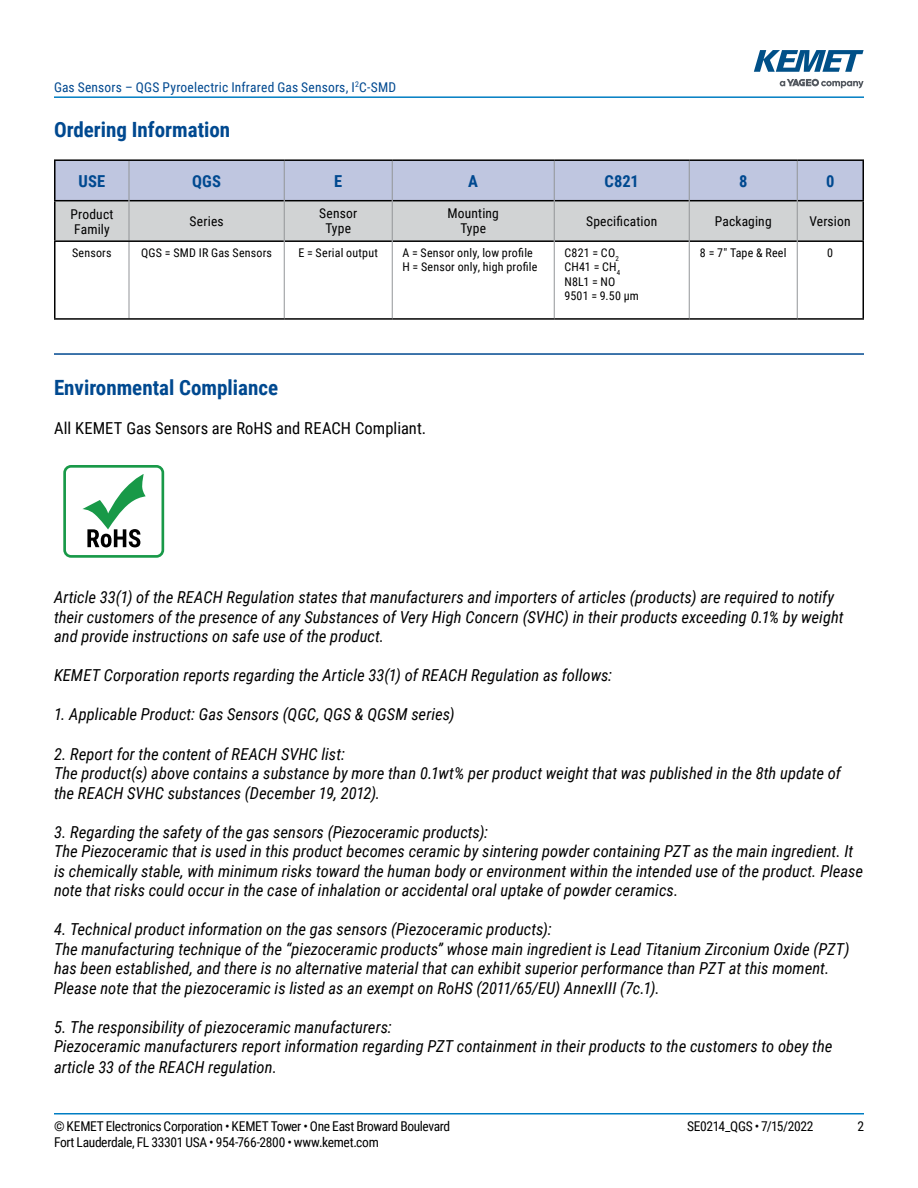
<style>
.page{position:relative;width:918px;height:1188px;background:#fff}
.page>*{position:absolute;margin:0;border:0;box-sizing:border-box;transform-origin:0 0}
.t1{font:700 21px "Roboto Condensed";color:#004990}
.t2{font:italic 16.5px/19.5px "Roboto Condensed";color:#000}
.t3{font:16.5px "Roboto Condensed";letter-spacing:.005em;color:#000}
.t4{font:700 16.5px "Roboto Condensed";letter-spacing:.005em;color:#004990}
.t5{font:13.5px "Roboto Condensed";letter-spacing:-.02em;color:#000}
.t6{font:13.5px "Roboto Condensed";letter-spacing:.015em;color:#004990}
.t7{font:13.5px/15px "Roboto Condensed";letter-spacing:.015em;color:#000;text-align:center}
.t8{font:13.5px/15px "Roboto Condensed";letter-spacing:.01em;color:#000}
.t9{font:12px/14.4px "Roboto Condensed";letter-spacing:.02em;color:#000}
</style>
<div class="page">
<hr style="left:54px;top:1113px;width:810px;height:2px;background:#007dc3">
<hr style="left:54px;top:96px;width:810px;height:2px;background:#007dc3">
<svg style="left:780px;top:79px;width:84px;height:9px"></svg>
<svg style="left:754px;top:50px;width:110px;height:22px"></svg>
<hr style="left:54px;top:353px;width:810px;height:2px;background:#004990">
<svg style="left:56px;top:161px;width:806px;height:157px"></svg>
<hr style="left:54px;top:200px;width:75px;height:1px;background:#000">
<hr style="left:129px;top:200px;width:155px;height:1px;background:#000">
<hr style="left:285px;top:200px;width:107px;height:1px;background:#000">
<hr style="left:393px;top:200px;width:161px;height:1px;background:#000">
<hr style="left:555px;top:200px;width:134px;height:1px;background:#000">
<hr style="left:690px;top:200px;width:107px;height:1px;background:#000">
<hr style="left:798px;top:200px;width:66px;height:1px;background:#000">
<hr style="left:54px;top:159px;width:75px;height:2px;background:#000">
<hr style="left:54px;top:161px;width:2px;height:39px;background:#000">
<hr style="left:129px;top:159px;width:155px;height:2px;background:#000">
<hr style="left:284px;top:159px;width:108px;height:2px;background:#000">
<hr style="left:392px;top:159px;width:162px;height:2px;background:#000">
<hr style="left:554px;top:159px;width:135px;height:2px;background:#000">
<hr style="left:689px;top:159px;width:108px;height:2px;background:#000">
<hr style="left:797px;top:159px;width:67px;height:2px;background:#000">
<hr style="left:862px;top:161px;width:2px;height:39px;background:#000">
<hr style="left:54px;top:201px;width:2px;height:39px;background:#000">
<hr style="left:862px;top:201px;width:2px;height:39px;background:#000">
<hr style="left:129px;top:161px;width:1px;height:40px;background:#939598">
<hr style="left:129px;top:201px;width:1px;height:39px;background:#939598">
<hr style="left:129px;top:242px;width:1px;height:76px;background:#939598">
<hr style="left:54px;top:240px;width:75px;height:2px;background:#000">
<hr style="left:54px;top:242px;width:2px;height:76px;background:#000">
<hr style="left:129px;top:240px;width:155px;height:2px;background:#000">
<hr style="left:54px;top:318px;width:75px;height:2px;background:#000">
<hr style="left:129px;top:318px;width:155px;height:2px;background:#000">
<hr style="left:285px;top:240px;width:107px;height:2px;background:#000">
<hr style="left:393px;top:240px;width:161px;height:2px;background:#000">
<hr style="left:555px;top:240px;width:134px;height:2px;background:#000">
<hr style="left:690px;top:240px;width:107px;height:2px;background:#000">
<hr style="left:798px;top:240px;width:66px;height:2px;background:#000">
<hr style="left:862px;top:242px;width:2px;height:76px;background:#000">
<hr style="left:284px;top:318px;width:108px;height:2px;background:#000">
<hr style="left:392px;top:318px;width:162px;height:2px;background:#000">
<hr style="left:554px;top:318px;width:135px;height:2px;background:#000">
<hr style="left:689px;top:318px;width:108px;height:2px;background:#000">
<hr style="left:797px;top:318px;width:67px;height:2px;background:#000">
<hr style="left:284px;top:161px;width:1px;height:40px;background:#939598">
<hr style="left:392px;top:161px;width:1px;height:40px;background:#939598">
<hr style="left:554px;top:161px;width:1px;height:40px;background:#939598">
<hr style="left:689px;top:161px;width:1px;height:40px;background:#939598">
<hr style="left:797px;top:161px;width:1px;height:40px;background:#939598">
<hr style="left:284px;top:201px;width:1px;height:40px;background:#939598">
<hr style="left:392px;top:201px;width:1px;height:40px;background:#939598">
<hr style="left:554px;top:201px;width:1px;height:40px;background:#939598">
<hr style="left:689px;top:201px;width:1px;height:40px;background:#939598">
<hr style="left:797px;top:201px;width:1px;height:40px;background:#939598">
<hr style="left:284px;top:241px;width:1px;height:77px;background:#939598">
<hr style="left:392px;top:241px;width:1px;height:77px;background:#939598">
<hr style="left:554px;top:241px;width:1px;height:77px;background:#939598">
<hr style="left:689px;top:241px;width:1px;height:77px;background:#939598">
<hr style="left:797px;top:241px;width:1px;height:77px;background:#939598">
<div style="left:63px;top:465px;width:101px;height:93px;border:3px solid #189948;border-radius:6px"></div>
<svg style="left:82px;top:474px;width:64px;height:73px"></svg>
<p class="t6" style="left:54px;top:78px;width:344px">Gas Sensors – QGS Pyroelectric Infrared Gas Sensors, I<sup>2</sup>C-SMD</p>
<p class="t1" style="left:54px;top:115px;width:178px">Ordering Information</p>
<p class="t4" style="left:79px;top:169px;width:28px">USE</p>
<p class="t4" style="left:192px;top:169px;width:30px">QGS</p>
<p class="t4" style="left:334px;top:169px;width:10px">E</p>
<p class="t4" style="left:468px;top:169px;width:11px">A</p>
<p class="t4" style="left:605px;top:169px;width:36px">C821</p>
<p class="t4" style="left:739px;top:169px;width:10px">8</p>
<p class="t4" style="left:826px;top:169px;width:10px">0</p>
<p class="t8" style="left:71px;top:206px;width:45px">Product<br>Family</p>
<p class="t5" style="left:190px;top:212px;width:35px">Series</p>
<p class="t7" style="left:319px;top:206px;width:39px">Sensor<br>Type</p>
<p class="t7" style="left:448px;top:206px;width:53px">Mounting<br>Type</p>
<p class="t7" style="left:586px;top:213px;width:73px">Specification</p>
<p class="t8" style="left:715px;top:213px;width:58px">Packaging</p>
<p class="t8" style="left:809px;top:213px;width:43px">Version</p>
<p class="t9" style="left:72px;top:245px;width:41px">Sensors</p>
<p class="t9" style="left:141px;top:245px;width:132px">QGS = SMD IR Gas Sensors</p>
<p class="t9" style="left:298px;top:245px;width:81px">E = Serial output</p>
<p class="t9" style="left:402px;top:245px;width:137px">A = Sensor only, low profile<br>H = Sensor only, high profile</p>
<p class="t9" style="left:564px;top:245px;width:76px">C821 = CO<sub>2<br></sub>CH41 = CH<sub>4<br></sub>N8L1 = NO<br>9501 = 9.50 µm</p>
<p class="t9" style="left:700px;top:245px;width:88px">8 = 7" Tape &amp; Reel</p>
<p class="t9" style="left:827px;top:245px;width:7px">0</p>
<p class="t1" style="left:54px;top:373px;width:226px">Environmental Compliance</p>
<p class="t3" style="left:54px;top:417px;width:374px">All KEMET Gas Sensors are RoHS and REACH Compliant.</p>
<p class="t2" style="left:54px;top:587px;width:791px">Article 33(1) of the REACH Regulation states that manufacturers and importers of articles (products) are required to notify their customers of the presence of any Substances of Very High Concern (SVHC) in their products exceeding 0.1% by weight and provide instructions on safe use of the product.</p>
<p class="t2" style="left:54px;top:665px;width:560px">KEMET Corporation reports regarding the Article 33(1) of REACH Regulation as follows:</p>
<p class="t2" style="left:54px;top:704px;width:402px">1. Applicable Product: Gas Sensors (QGC, QGS &amp; QGSM series)</p>
<p class="t2" style="left:54px;top:743px;width:789px">2. Report for the content of REACH SVHC list:<br>The product(s) above contains a substance by more than 0.1wt% per product weight that was published in the 8th update of the REACH SVHC substances (December 19, 2012).</p>
<p class="t2" style="left:54px;top:821px;width:811px">3. Regarding the safety of the gas sensors (Piezoceramic products):<br>The Piezoceramic that is used in this product becomes ceramic by sintering powder containing PZT as the main ingredient. It is chemically stable, with minimum risks toward the human body or environment within the intended use of the product. Please note that risks could occur in the case of inhalation or accidental oral uptake of powder ceramics.</p>
<p class="t2" style="left:54px;top:919px;width:797px">4. Technical product information on the gas sensors (Piezoceramic products):<br>The manufacturing technique of the “piezoceramic products” whose main ingredient is Lead Titanium Zirconium Oxide (PZT) has been established, and there is no alternative material that can exhibit superior performance than PZT at this moment.<br>Please note that the piezoceramic is listed as an exempt on RoHS (2011/65/EU) AnnexIII (7c.1).</p>
<p class="t2" style="left:54px;top:1016px;width:780px">5. The responsibility of piezoceramic manufacturers:<br>Piezoceramic manufacturers report information regarding PZT containment in their products to the customers to obey the</p>
<p class="t2" style="left:54px;top:1057px;width:225px">article 33 of the REACH regulation.</p>
<p class="t5" style="left:54px;top:1116px;width:398px">© KEMET Electronics Corporation • KEMET Tower • One East Broward Boulevard</p>
<p class="t5" style="left:687px;top:1116px;width:128px">SE0214_QGS • 7/15/2022</p>
<p class="t5" style="left:857px;top:1116px;width:8px">2</p>
<p class="t5" style="left:54px;top:1133px;width:326px">Fort Lauderdale, FL 33301 USA • 954-766-2800 • www.kemet.com</p>
</div>
